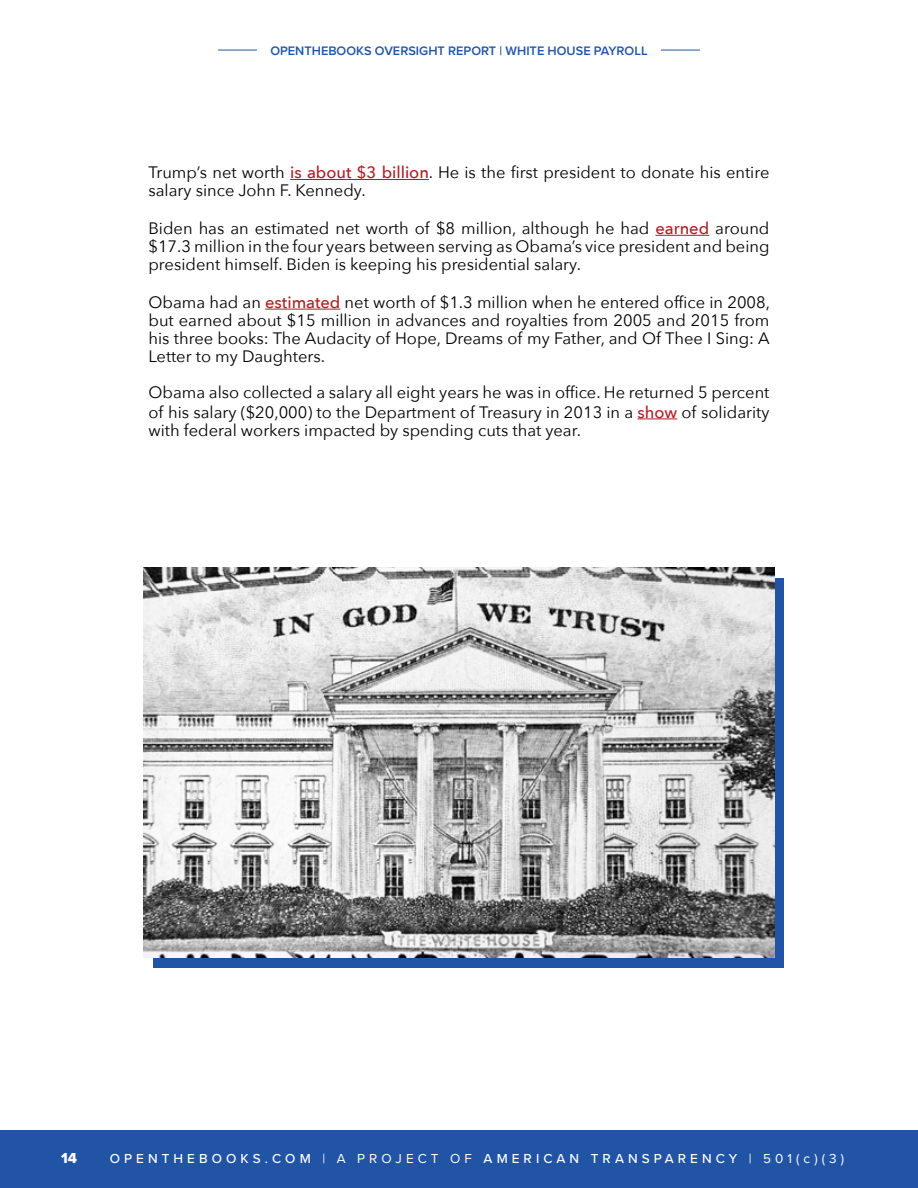
<style>
.page{position:relative;width:918px;height:1188px;background:#fff}
.page>*{position:absolute;margin:0;border:0;box-sizing:border-box;transform-origin:0 0}
.t1{font:16.5px/18px "Avenir Next";color:#000}
.t2{font:15px "Proxima Nova Extrabld";color:#fff}
.t3{font:500 13.5px "Proxima Nova";letter-spacing:.3em;color:#fff}
.t4{font:600 12.75px "Proxima Nova";color:#2154a5}
.s1{font-weight:500;color:#ae1e23}
.s2{font-weight:400}
</style>
<div class="page">
<div style="left:0;top:1130px;width:918px;height:58px;background:#2154a5"></div>
<hr style="left:661px;top:50px;width:39px;height:1px;background:#2154a5">
<hr style="left:218px;top:50px;width:39px;height:1px;background:#2154a5">
<div style="left:153px;top:578px;width:630px;height:390px;background:#2154a5"></div>
<hr style="left:290px;top:179px;width:139px;height:1px;background:#ae1e23">
<hr style="left:655px;top:235px;width:54px;height:1px;background:#ae1e23">
<hr style="left:265px;top:309px;width:75px;height:1px;background:#ae1e23">
<hr style="left:638px;top:419px;width:39px;height:1px;background:#ae1e23">
<img style="left:143px;top:567px;width:632px;height:391px">
<p class="t4" style="left:270px;top:41px;width:379px">OPENTHEBOOKS OVERSIGHT REPORT | WHITE HOUSE PAYROLL</p>
<p class="t1" style="left:148px;top:163px;width:623px">Trump’s net worth <span class="s1">is about $3 billion</span>. He is the first president to donate his entire salary since John F. Kennedy.</p>
<p class="t1" style="left:148px;top:219px;width:623px;text-align:justify">Biden has an estimated net worth of $8 million, although he had <span class="s1">earned</span> around $17.3 million in the four years between serving as Obama’s vice president and being president himself. Biden is keeping his presidential salary.</p>
<p class="t1" style="left:148px;top:292px;width:623px;text-align:justify">Obama had an <span class="s1">estimated</span> net worth of $1.3 million when he entered office in 2008, but earned about $15 million in advances and royalties from 2005 and 2015 from his three books: The Audacity of Hope, Dreams of my Father, and Of Thee I Sing: A Letter to my Daughters.</p>
<p class="t1" style="left:148px;top:382px;width:623px;line-height:19.8px">Obama also collected a salary all eight years he was in office. He returned 5 percent of his salary ($20,000) to the Department of Treasury in 2013 in a <span class="s1">show</span> of solidarity</p>
<p class="t1" style="left:148px;top:420px;width:434px">with federal workers impacted by spending cuts that year.</p>
<p class="t2" style="left:61px;top:1147px;width:17px">14</p>
<p class="t3" style="left:110px;top:1149px;width:736px">OPENTHEBOOKS.COM <span class="s2">| A PROJECT OF</span> AMERICAN TRANSPARENCY <span class="s2">| 501(c)(3)</span></p>
</div>
